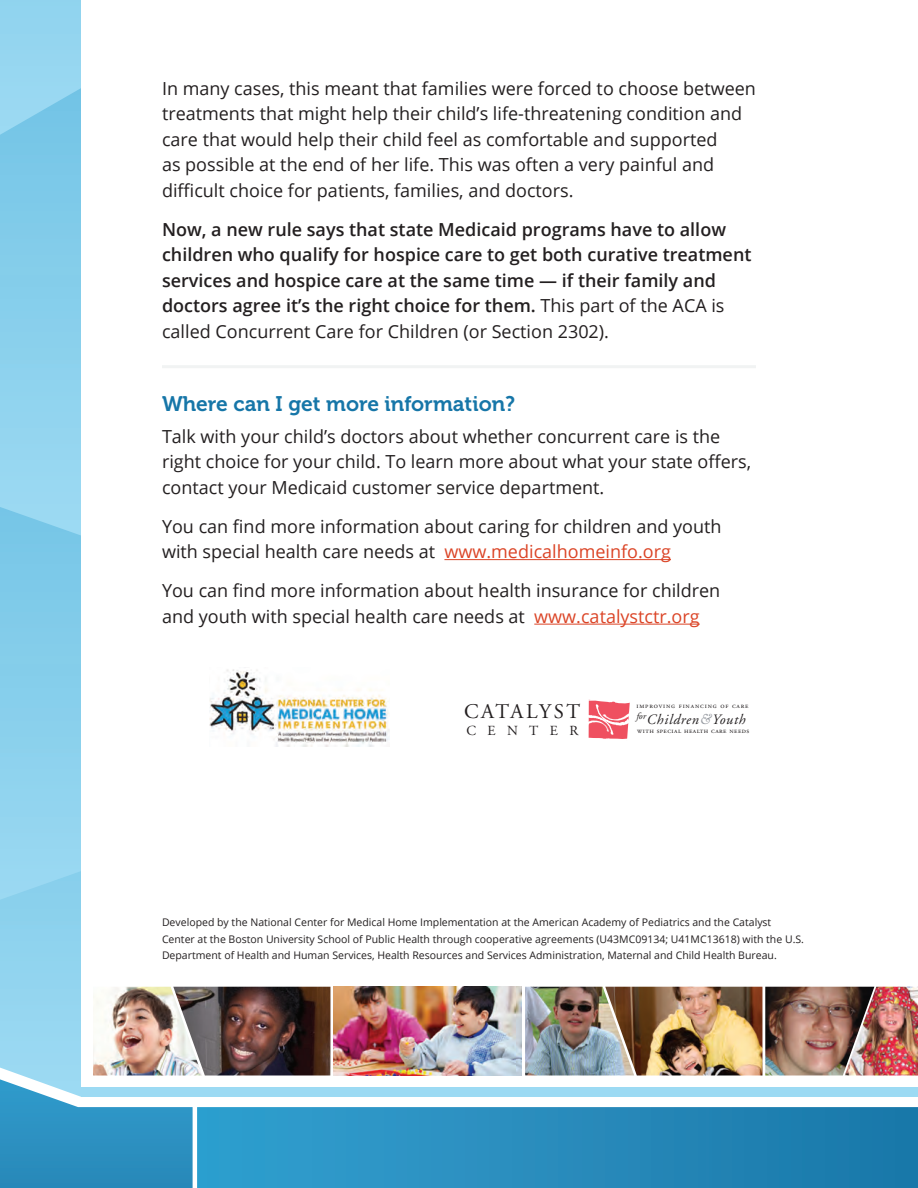
<style>
.page{position:relative;width:918px;height:1188px;background:#fff}
.page>*{position:absolute;margin:0;border:0;box-sizing:border-box;transform-origin:0 0}
.t1{font:42.75px "Papyrus";color:#fff;scale:2.97 1}
.t2{font:21px "Museo 700";color:#1676a8}
.t3{font:20.85px "Adobe Garamond Regular SC";letter-spacing:.13em;color:#231f20}
.t4{font:18px/25.5px "Open Sans";color:#231f20}
.t5{font:600 18px/25.5px "Open Sans";color:#231f20}
.t6{font:italic 14.4px "Adobe Garamond";letter-spacing:.05em;color:#231f20}
.t7{font:13.95px "Adobe Garamond Regular SC";letter-spacing:.825em;color:#231f20}
.t8{font:10.5px/16.5px "Open Sans";color:#231f20}
.t9{font:italic 9.45px "Adobe Garamond";color:#231f20}
.t10{font:7.5px "Adobe Garamond Regular SC";letter-spacing:.065em;color:#231f20}
.t11{font:7.5px "Adobe Garamond Regular SC";letter-spacing:.115em;color:#231f20}
.s1{font-weight:400}
.s2{color:#db4426}
.s3{font-family:"Goudy";color:#94989f}
</style>
<div class="page">
<svg style="left:330px;top:1107px;width:588px;height:81px;background:#2587b8"></svg>
<div style="left:0;top:904px;width:81px;height:83px;background:#8fd3ee"></div>
<svg style="left:0;top:536px;width:81px;height:368px;background:#88cfec"></svg>
<svg style="left:0;top:0;width:81px;height:536px;background:#8ad0ec"></svg>
<div style="left:81px;top:1088px;width:837px;height:9px;background:#9cdaf3"></div>
<img style="left:333px;top:987px;width:189px;height:88px">
<img style="left:634px;top:987px;width:284px;height:89px">
<img style="left:525px;top:987px;width:109px;height:89px">
<svg style="left:0;top:987px;width:330px;height:201px"></svg>
<img style="left:93px;top:987px;width:109px;height:89px">
<hr style="left:444px;top:559px;width:227px;height:1px;background:#db4426">
<hr style="left:534px;top:624px;width:166px;height:1px;background:#db4426">
<img style="left:210px;top:669px;width:180px;height:78px">
<hr style="left:162px;top:365px;width:594px;height:3px;background:#f1f3f3">
<svg style="left:588px;top:699px;width:42px;height:41px;background:#f06371"></svg>
<p class="t4" style="left:162px;top:75px;width:596px">In many cases, this meant that families were forced to choose between treatments that might help their child’s life-threatening condition and care that would help their child feel as comfortable and supported<br>as possible at the end of her life. This was often a very painful and difficult choice for patients, families, and doctors.</p>
<p class="t5" style="left:162px;top:216px;width:591px">Now, a new rule says that state Medicaid programs have to allow children who qualify for hospice care to get both curative treatment services and hospice care at the same time — if their family and doctors agree it’s the right choice for them. <span class="s1">This part of the ACA is called Concurrent Care for Children (or Section 2302).</span></p>
<h3 class="t2" style="left:162px;top:392px;width:355px">Where can I get more information?</h3>
<p class="t4" style="left:162px;top:423px;width:591px">Talk with your child’s doctors about whether concurrent care is the right choice for your child. To learn more about what your state offers, contact your Medicaid customer service department.</p>
<p class="t4" style="left:162px;top:513px;width:561px">You can find more information about caring for children and youth with special health care needs at <span class="s2">www.medicalhomeinfo.org</span></p>
<p class="t4" style="left:162px;top:578px;width:560px">You can find more information about health insurance for children and youth with special health care needs at <span class="s2">www.catalystctr.org</span></p>
<p class="t3" style="left:464px;top:700px;width:118px">CATALYST</p>
<p class="t7" style="left:466px;top:723px;width:114px">CENTER</p>
<p class="t11" style="left:636px;top:702px;width:114px">improving financing of care</p>
<p class="t9" style="left:636px;top:711px;width:11px">for</p>
<p class="t10" style="left:637px;top:726px;width:114px">with special health care needs</p>
<p class="t6" style="left:646px;top:711px;width:100px">Children<span class="s3">&amp;</span>Youth</p>
<p class="t1" style="left:579px;top:709px;width:21px">-</p>
<p class="t8" style="left:162px;top:914px;width:644px">Developed by the National Center for Medical Home Implementation at the American Academy of Pediatrics and the Catalyst<br>Center at the Boston University School of Public Health through cooperative agreements (U43MC09134; U41MC13618) with the U.S.<br>Department of Health and Human Services, Health Resources and Services Administration, Maternal and Child Health Bureau.</p>
</div>
